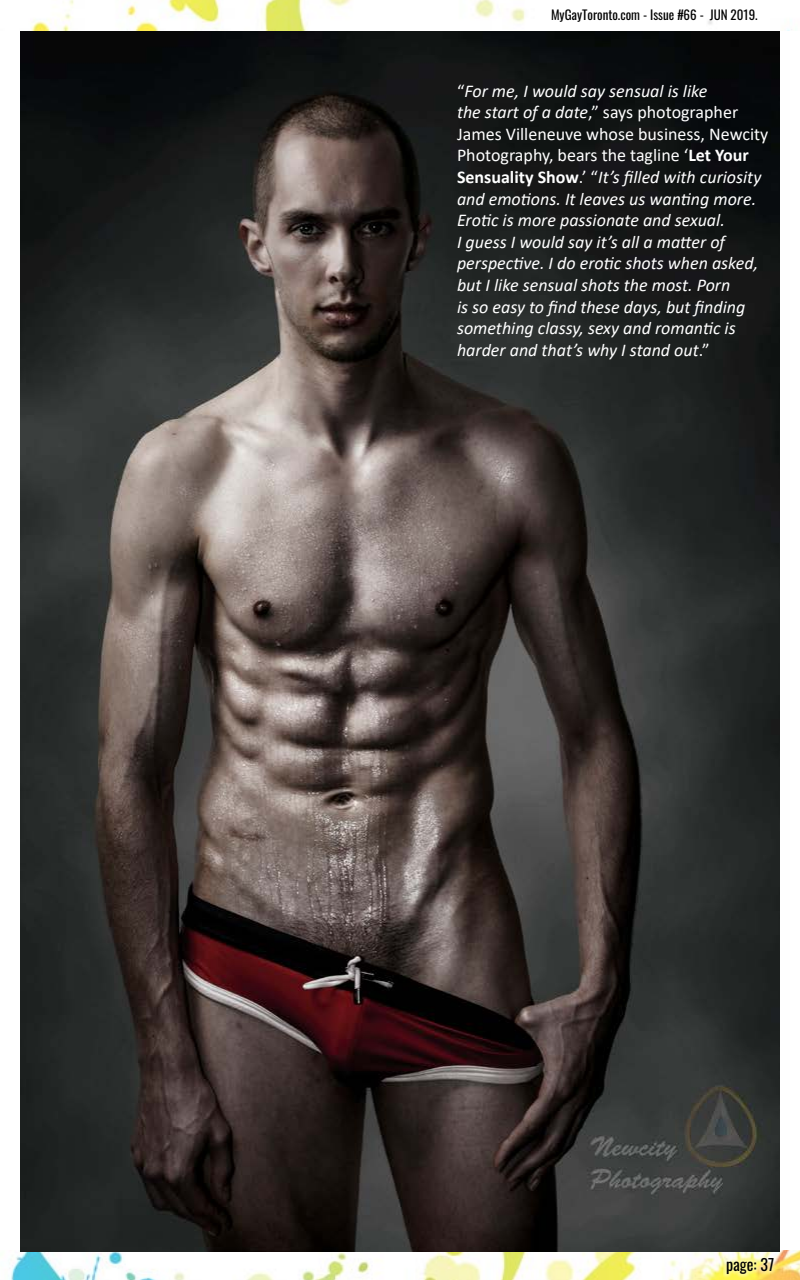
<style>
.page{position:relative;width:800px;height:1280px;background:#fff}
.page>*{position:absolute;margin:0;border:0;box-sizing:border-box;transform-origin:0 0}
.t1{font:italic 18px/21.6px "Calibri";color:#fff}
.t2{font:16px "Oswald";color:#000}
.t3{font:13px "Oswald";color:#000}
.s1{font-style:normal}
.s2{font-weight:700;font-style:normal}
</style>
<div class="page">
<img style="left:9px;top:1250px;width:791px;height:30px">
<img style="left:31px;top:0;width:759px;height:31px">
<svg style="left:723px;top:1253px;width:55px;height:25px"></svg>
<div style="left:547px;top:4px;width:216px;height:23px;background:#fff"></div>
<img style="left:20px;top:31px;width:760px;height:1220px">
<p class="t3" style="left:551px;top:3px;width:208px">MyGayToronto.com - Issue #66 - JUN 2019.</p>
<p class="t1" style="left:457px;top:79px;width:313px"><span class="s1">“</span>For me, I would say sensual is like<br>the start of a date<span class="s1">,” says photographer James Villeneuve whose business, Newcity Photography, bears the tagline ‘</span><span class="s2">Let Your Sensuality Show</span><span class="s1">.’ “</span>It’s filled with curiosity and emotions. It leaves us wanting more.<br>Erotic is more passionate and sexual.<br>I guess I would say it’s all a matter of perspective. I do erotic shots when asked, but I like sensual shots the most. Porn<br>is so easy to find these days, but finding something classy, sexy and romantic is harder and that’s why I stand out<span class="s1">.”</span></p>
<p class="t2" style="left:726px;top:1250px;width:50px">page: 37</p>
</div>
